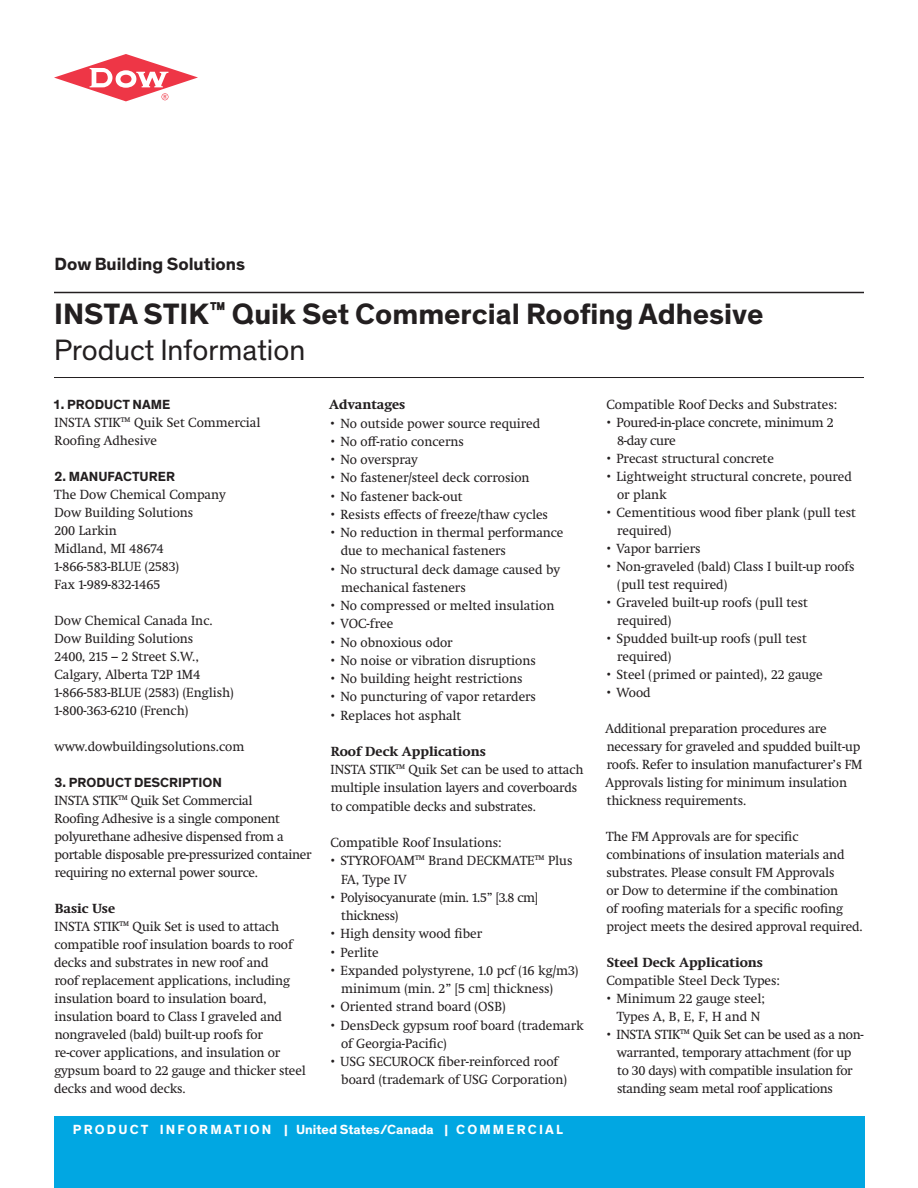
<style>
.page{position:relative;width:918px;height:1188px;background:#fff}
.page>*{position:absolute;margin:0;border:0;box-sizing:border-box;transform-origin:0 0}
.t1{font:700 30px/36px "Dow Corporate";color:#231f20}
.t2{font:700 18px "Dow Corporate";color:#231f20}
.t3{font:13.5px/18px "Swift Neue LT Pro";color:#231f20}
.t4{font:13.5px/18px "Swift Neue LT Pro";letter-spacing:-.02em;color:#231f20}
.t5{font:700 13.5px "Swift Neue LT Pro";color:#231f20}
.t6{font:700 13.5px "Dow Corporate";letter-spacing:.16em;color:#fff}
.t7{font:700 13.5px "Dow Corporate";color:#231f20}
.s1{font-weight:400}
.s2{font-family:"Helvetica Neue"}
</style>
<div class="page">
<svg style="left:54px;top:54px;width:144px;height:47px"></svg>
<div style="left:54px;top:1116px;width:810px;height:72px;background:#01a7e2"></div>
<hr style="left:54px;top:377px;width:810px;height:1px;background:#231f20">
<hr style="left:54px;top:292px;width:810px;height:1px;background:#231f20">
<h2 class="t2" style="left:54px;top:253px;width:192px">Dow Building Solutions</h2>
<h1 class="t1" style="left:54px;top:297px;width:711px">INSTA STIK<sup>™</sup> Quik Set Commercial Roofing Adhesive<br><span class="s1">Product Information</span></h1>
<p class="t7" style="left:53px;top:397px;width:119px">1. PRODUCT NAME</p>
<p class="t3" style="left:55px;top:414px;width:207px">INSTA STIK™ Quik Set Commercial<br>Roofing Adhesive</p>
<p class="t7" style="left:55px;top:469px;width:122px">2. MANUFACTURER</p>
<p class="t3" style="left:54px;top:486px;width:173px">The Dow Chemical Company<br>Dow Building Solutions<br>200 Larkin<br>Midland, MI 48674<br>1-866-583-BLUE (2583)<br>Fax 1-989-832-1465</p>
<p class="t3" style="left:54px;top:612px;width:181px">Dow Chemical Canada Inc.<br>Dow Building Solutions<br>2400, 215 – 2 Street S.W.,<br>Calgary, Alberta T2P 1M4<br>1-866-583-BLUE (2583) (English)<br>1-800-363-6210 (French)</p>
<p class="t3" style="left:54px;top:738px;width:191px">www.dowbuildingsolutions.com</p>
<p class="t7" style="left:54px;top:775px;width:169px">3. PRODUCT DESCRIPTION</p>
<p class="t4" style="left:54px;top:792px;width:259px">INSTA STIK™ Quik Set Commercial<br>Roofing Adhesive is a single component polyurethane adhesive dispensed from a portable disposable pre-pressurized container requiring no external power source.</p>
<p class="t5" style="left:55px;top:901px;width:62px">Basic Use</p>
<p class="t3" style="left:54px;top:918px;width:253px">INSTA STIK™ Quik Set is used to attach compatible roof insulation boards to roof decks and substrates in new roof and<br>roof replacement applications, including insulation board to insulation board, insulation board to Class I graveled and nongraveled (bald) built-up roofs for re-cover applications, and insulation or gypsum board to 22 gauge and thicker steel decks and wood decks.</p>
<p class="t5" style="left:329px;top:397px;width:78px">Advantages</p>
<p class="t3" style="left:330px;top:414px;width:211px"><span class="s2">•</span> No outside power source required</p>
<p class="t3" style="left:330px;top:432px;width:135px"><span class="s2">•</span> No off-ratio concerns</p>
<p class="t3" style="left:330px;top:451px;width:89px"><span class="s2">•</span> No overspray</p>
<p class="t3" style="left:330px;top:469px;width:201px"><span class="s2">•</span> No fastener/steel deck corrosion</p>
<p class="t3" style="left:330px;top:487px;width:134px"><span class="s2">•</span> No fastener back-out</p>
<p class="t3" style="left:330px;top:505px;width:219px"><span class="s2">•</span> Resists effects of freeze/thaw cycles</p>
<p class="t3" style="left:341px;top:523px;width:224px;text-indent:-10px"><span class="s2">•</span> No reduction in thermal performance due to mechanical fasteners</p>
<p class="t3" style="left:341px;top:560px;width:220px;text-indent:-11px"><span class="s2">•</span> No structural deck damage caused by mechanical fasteners</p>
<p class="t3" style="left:330px;top:596px;width:226px"><span class="s2">•</span> No compressed or melted insulation</p>
<p class="t3" style="left:330px;top:615px;width:64px"><span class="s2">•</span> VOC-free</p>
<p class="t3" style="left:330px;top:633px;width:124px"><span class="s2">•</span> No obnoxious odor</p>
<p class="t3" style="left:330px;top:651px;width:207px"><span class="s2">•</span> No noise or vibration disruptions</p>
<p class="t3" style="left:330px;top:669px;width:194px"><span class="s2">•</span> No building height restrictions</p>
<p class="t3" style="left:330px;top:688px;width:207px"><span class="s2">•</span> No puncturing of vapor retarders</p>
<p class="t3" style="left:330px;top:706px;width:133px"><span class="s2">•</span> Replaces hot asphalt</p>
<p class="t5" style="left:331px;top:744px;width:157px">Roof Deck Applications</p>
<p class="t3" style="left:331px;top:760px;width:254px">INSTA STIK™ Quik Set can be used to attach multiple insulation layers and coverboards to compatible decks and substrates.</p>
<p class="t3" style="left:330px;top:834px;width:173px">Compatible Roof Insulations:</p>
<p class="t3" style="left:341px;top:852px;width:233px;text-indent:-11px"><span class="s2">•</span> STYROFOAM™ Brand DECKMATE™ Plus<br>FA, Type IV</p>
<p class="t4" style="left:341px;top:888px;width:199px;text-indent:-11px"><span class="s2">•</span> Polyisocyanurate (min. 1.5” [3.8 cm] thickness)</p>
<p class="t3" style="left:330px;top:925px;width:153px"><span class="s2">•</span> High density wood fiber</p>
<p class="t3" style="left:330px;top:943px;width:50px"><span class="s2">•</span> Perlite</p>
<p class="t3" style="left:341px;top:961px;width:239px;text-indent:-11px"><span class="s2">•</span> Expanded polystyrene, 1.0 pcf (16 kg/m3) minimum (min. 2” [5 cm] thickness)</p>
<p class="t3" style="left:330px;top:998px;width:177px"><span class="s2">•</span> Oriented strand board (OSB)</p>
<p class="t3" style="left:341px;top:1016px;width:244px;text-indent:-11px"><span class="s2">•</span> DensDeck gypsum roof board (trademark of Georgia-Pacific)</p>
<p class="t3" style="left:341px;top:1052px;width:227px;text-indent:-11px"><span class="s2">•</span> USG SECUROCK fiber-reinforced roof board (trademark of USG Corporation)</p>
<p class="t3" style="left:606px;top:396px;width:232px">Compatible Roof Decks and Substrates:</p>
<p class="t4" style="left:617px;top:414px;width:218px;text-indent:-11px"><span class="s2">•</span> Poured-in-place concrete, minimum 2<br>8-day cure</p>
<p class="t3" style="left:606px;top:450px;width:169px"><span class="s2">•</span> Precast structural concrete</p>
<p class="t3" style="left:617px;top:468px;width:236px;text-indent:-11px"><span class="s2">•</span> Lightweight structural concrete, poured or plank</p>
<p class="t3" style="left:617px;top:504px;width:240px;text-indent:-11px"><span class="s2">•</span> Cementitious wood fiber plank (pull test required)</p>
<p class="t3" style="left:606px;top:540px;width:96px"><span class="s2">•</span> Vapor barriers</p>
<p class="t3" style="left:617px;top:558px;width:239px;text-indent:-11px"><span class="s2">•</span> Non-graveled (bald) Class I built-up roofs (pull test required)</p>
<p class="t3" style="left:617px;top:594px;width:192px;text-indent:-11px"><span class="s2">•</span> Graveled built-up roofs (pull test required)</p>
<p class="t3" style="left:617px;top:630px;width:191px;text-indent:-11px"><span class="s2">•</span> Spudded built-up roofs (pull test required)</p>
<p class="t3" style="left:606px;top:666px;width:218px"><span class="s2">•</span> Steel (primed or painted), 22 gauge</p>
<p class="t3" style="left:606px;top:684px;width:46px"><span class="s2">•</span> Wood</p>
<p class="t3" style="left:606px;top:720px;width:258px">Additional preparation procedures are necessary for graveled and spudded built-up roofs. Refer to insulation manufacturer’s FM Approvals listing for minimum insulation thickness requirements.</p>
<p class="t3" style="left:606px;top:828px;width:258px">The FM Approvals are for specific combinations of insulation materials and substrates. Please consult FM Approvals<br>or Dow to determine if the combination<br>of roofing materials for a specific roofing project meets the desired approval required.</p>
<p class="t5" style="left:607px;top:955px;width:158px">Steel Deck Applications</p>
<p class="t3" style="left:606px;top:972px;width:175px">Compatible Steel Deck Types:</p>
<p class="t3" style="left:606px;top:990px;width:160px;text-align:center"><span class="s2">•</span> Minimum 22 gauge steel;<br>Types A, B, E, F, H and N</p>
<p class="t4" style="left:617px;top:1026px;width:248px;text-indent:-11px"><span class="s2">•</span> INSTA STIK™ Quik Set can be used as a non&shy;warranted, temporary attachment (for up to 30 days) with compatible insulation for standing seam metal roof applications</p>
<p class="t6" style="left:73px;top:1121px;width:492px">PRODUCT INFORMATION | United States/Canada | COMMERCIAL</p>
</div>
